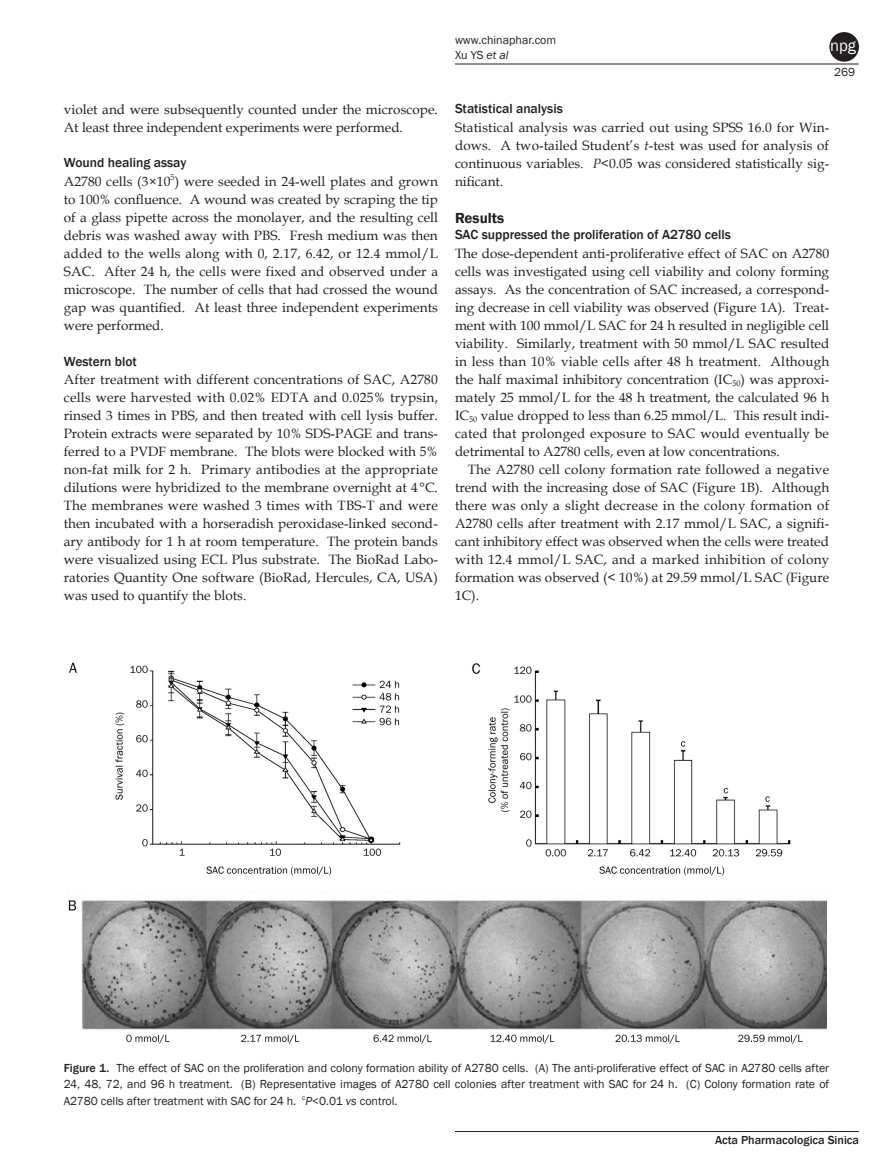
<style>
.page{position:relative;width:893px;height:1170px;background:#fff}
.page>*{position:absolute;margin:0;border:0;box-sizing:border-box;transform-origin:0 0}
.t1{font:16.5px "Franklin Gothic";color:#fff}
.一级标题{font:600 15px "Franklin Gothic";color:#231f20}
.无段头空英文正文{font:13.5px/18px "Book Antiqua";color:#231f20;text-align:justify}
.英文正文{font:13.5px/18px "Book Antiqua";color:#231f20;text-align:justify}
.二级标题{font:500 13.5px "Franklin Gothic";color:#231f20}
.图表注{font:12px/16.5px "Franklin Gothic";color:#231f20}
.t2{font:500 12px "Franklin Gothic";color:#231f20}
.书眉{font:12px "Franklin Gothic";color:#231f20}
.s1{font-style:italic}
.s2{font-weight:500}
</style>
<div class="page">
<hr style="left:455px;top:64px;width:404px;height:1px;background:#231f20">
<hr style="left:455px;top:1131px;width:404px;height:1px;background:#231f20">
<div style="left:829px;top:32px;width:30px;height:30px;background:#231f20;border-radius:50%"></div>
<img style="left:68px;top:662px;width:758px;height:382px">
<p class="无段头空英文正文" style="left:64px;top:100px;width:376px">violet and were subsequently counted under the microscope.<br>At least three independent experiments were performed.</p>
<p class="二级标题" style="left:64px;top:154px;width:124px">Wound healing assay</p>
<p class="无段头空英文正文" style="left:64px;top:172px;width:376px">A2780 cells (3×10<sup>5</sup>) were seeded in 24-well plates and grown to 100% confluence. A wound was created by scraping the tip of a glass pipette across the monolayer, and the resulting cell debris was washed away with PBS. Fresh medium was then added to the wells along with 0, 2.17, 6.42, or 12.4 mmol/L SAC. After 24 h, the cells were fixed and observed under a microscope. The number of cells that had crossed the wound gap was quantified. At least three independent experiments were performed.</p>
<p class="二级标题" style="left:64px;top:352px;width:75px">Western blot</p>
<p class="无段头空英文正文" style="left:64px;top:370px;width:376px">After treatment with different concentrations of SAC, A2780 cells were harvested with 0.02% EDTA and 0.025% trypsin, rinsed 3 times in PBS, and then treated with cell lysis buffer.<br>Protein extracts were separated by 10% SDS-PAGE and trans&shy;ferred to a PVDF membrane. The blots were blocked with 5% non-fat milk for 2 h. Primary antibodies at the appropriate dilutions were hybridized to the membrane overnight at 4°C.<br>The membranes were washed 3 times with TBS-T and were then incubated with a horseradish peroxidase-linked second&shy;ary antibody for 1 h at room temperature. The protein bands were visualized using ECL Plus substrate. The BioRad Labo&shy;ratories Quantity One software (BioRad, Hercules, CA, USA) was used to quantify the blots.</p>
<p class="图表注" style="left:455px;top:32px;width:103px;line-height:15px">www.chinaphar.com<br>Xu YS <span class="s1">et al</span></p>
<p class="t1" style="left:830px;top:35px;width:27px">npg</p>
<p class="书眉" style="left:834px;top:64px;width:23px">269</p>
<p class="二级标题" style="left:455px;top:100px;width:109px">Statistical analysis</p>
<p class="无段头空英文正文" style="left:455px;top:118px;width:376px">Statistical analysis was carried out using SPSS 16.0 for Win&shy;dows. A two-tailed Student’s <span class="s1">t</span>-test was used for analysis of continuous variables. <span class="s1">P</span>&lt;0.05 was considered statistically sig&shy;nificant.</p>
<p class="一级标题" style="left:455px;top:208px;width:51px">Results</p>
<p class="二级标题" style="left:455px;top:226px;width:277px">SAC suppressed the proliferation of A2780 cells</p>
<p class="无段头空英文正文" style="left:455px;top:244px;width:376px">The dose-dependent anti-proliferative effect of SAC on A2780 cells was investigated using cell viability and colony forming assays. As the concentration of SAC increased, a correspond&shy;ing decrease in cell viability was observed (Figure 1A). Treat&shy;ment with 100 mmol/L SAC for 24 h resulted in negligible cell viability. Similarly, treatment with 50 mmol/L SAC resulted in less than 10% viable cells after 48 h treatment. Although the half maximal inhibitory concentration (IC<sub>50</sub>) was approxi&shy;mately 25 mmol/L for the 48 h treatment, the calculated 96 h IC<sub>50</sub> value dropped to less than 6.25 mmol/L. This result indi&shy;cated that prolonged exposure to SAC would eventually be detrimental to A2780 cells, even at low concentrations.</p>
<p class="英文正文" style="left:455px;top:460px;width:376px;text-indent:13px">The A2780 cell colony formation rate followed a negative trend with the increasing dose of SAC (Figure 1B). Although there was only a slight decrease in the colony formation of A2780 cells after treatment with 2.17 mmol/L SAC, a signifi&shy;cant inhibitory effect was observed when the cells were treated with 12.4 mmol/L SAC, and a marked inhibition of colony formation was observed (&lt; 10%) at 29.59 mmol/L SAC (Figure 1C).</p>
<p class="图表注" style="left:64px;top:1059px;width:767px;text-align:justify"><span class="s2">Figure 1.</span> The effect of SAC on the proliferation and colony formation ability of A2780 cells. (A) The anti-proliferative effect of SAC in A2780 cells after 24, 48, 72, and 96 h treatment. (B) Representative images of A2780 cell colonies after treatment with SAC for 24 h. (C) Colony formation rate of A2780 cells after treatment with SAC for 24 h. <sup>c</sup><span class="s1">P</span>&lt;0.01 <span class="s1">vs</span> control.</p>
<p class="t2" style="left:715px;top:1132px;width:145px">Acta Pharmacologica Sinica</p>
</div>
